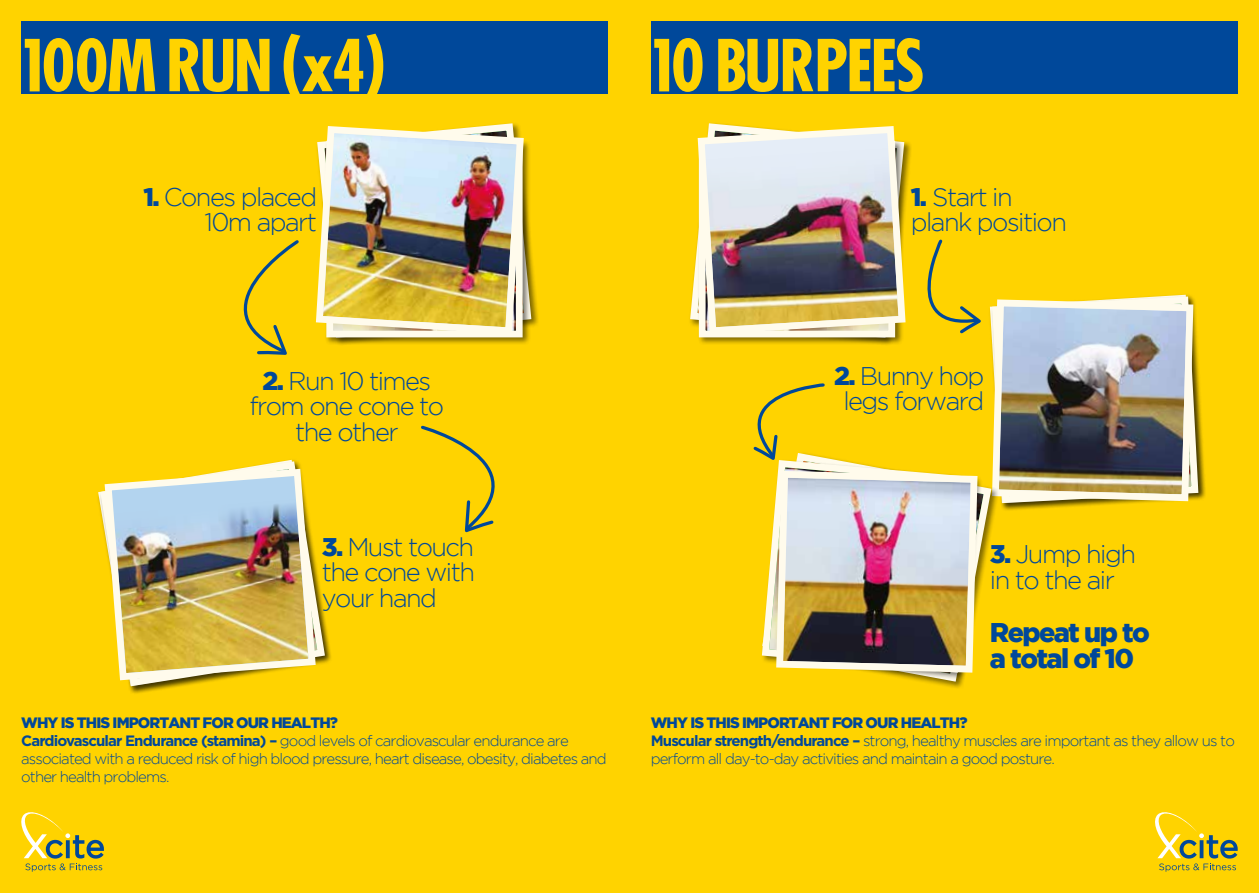
<style>
.page{position:relative;width:1259px;height:893px;background:#ffd300}
.page>*{position:absolute;margin:0;border:0;box-sizing:border-box;transform-origin:0 0}
.t1{font:700 69.6px "Futura Cond";letter-spacing:-.05em;color:#ffd300}
.t2{font:900 27px/26px "Gotham";letter-spacing:-.06em;color:#00489a}
.t3{font:300 25.5px/25.5px "Gotham";letter-spacing:-.06em;color:#00489a}
.t4{font:300 15px/18px "Gotham";letter-spacing:-.06em;color:#00489a}
.s1{font-weight:900}
.s2{font-weight:700}
</style>
<div class="page">
<div style="left:697px;top:139px;width:206px;height:207px;background:#000;opacity:.5"></div>
<div style="left:990px;top:295px;width:216px;height:217px;background:#000;opacity:.5"></div>
<svg style="left:990px;top:294px;width:212px;height:213px"></svg>
<img style="left:989px;top:296px;width:207px;height:209px">
<div style="left:761px;top:451px;width:238px;height:239px;background:#000;opacity:.5"></div>
<svg style="left:761px;top:449px;width:234px;height:237px"></svg>
<div style="left:760px;top:459px;width:223px;height:221px;background:#000;opacity:.5"></div>
<img style="left:694px;top:127px;width:287px;height:214px">
<img style="left:753px;top:383px;width:228px;height:293px">
<svg style="left:531px;top:248px;width:4px;height:79px"></svg>
<div style="left:324px;top:139px;width:207px;height:207px;background:#000;opacity:.5"></div>
<img style="left:315px;top:123px;width:212px;height:215px">
<svg style="left:98px;top:459px;width:231px;height:231px"></svg>
<img style="left:101px;top:465px;width:218px;height:219px">
<svg style="left:243px;top:240px;width:56px;height:115px"></svg>
<svg style="left:421px;top:425px;width:74px;height:108px"></svg>
<svg style="left:1155px;top:812px;width:82px;height:60px"></svg>
<svg style="left:21px;top:812px;width:83px;height:60px"></svg>
<div style="left:651px;top:21px;width:586px;height:72px;background:#00489a"></div>
<div style="left:21px;top:21px;width:587px;height:72px;background:#00489a"></div>
<h1 class="t1" style="left:21px;top:21px;width:367px">100M RUN (x4)</h1>
<h1 class="t1" style="left:651px;top:21px;width:276px">10 BURPEES</h1>
<h3 class="t3" style="left:143px;top:184px;width:175px;text-align:right"><span class="s1">1.</span> Cones placed<br>10m apart</h3>
<h3 class="t3" style="left:249px;top:368px;width:196px;text-align:center"><span class="s1">2.</span> Run 10 times from one cone to the other</h3>
<h3 class="t3" style="left:322px;top:534px;width:155px;text-align:justify"><span class="s1">3.</span> Must touch the cone with your hand</h3>
<h3 class="t3" style="left:910px;top:184px;width:158px"><span class="s1">1.</span> Start in plank position</h3>
<h3 class="t3" style="left:834px;top:363px;width:152px;text-align:center"><span class="s1">2.</span> Bunny hop legs forward</h3>
<h3 class="t3" style="left:990px;top:541px;width:148px"><span class="s1">3.</span> Jump high in to the air</h3>
<h2 class="t2" style="left:990px;top:618px;width:162px">Repeat up to a total of 10</h2>
<p class="t4" style="left:21px;top:714px;width:587px"><span class="s1">WHY IS THIS IMPORTANT FOR OUR HEALTH?<br></span><span class="s2">Cardiovascular Endurance (stamina) –</span> good levels of cardiovascular endurance are associated with a reduced risk of high blood pressure, heart disease, obesity, diabetes and other health problems.</p>
<p class="t4" style="left:651px;top:714px;width:586px"><span class="s1">WHY IS THIS IMPORTANT FOR OUR HEALTH?<br></span><span class="s2">Muscular strength/endurance –</span> strong, healthy muscles are important as they allow us to perform all day-to-day activities and maintain a good posture.</p>
</div>
